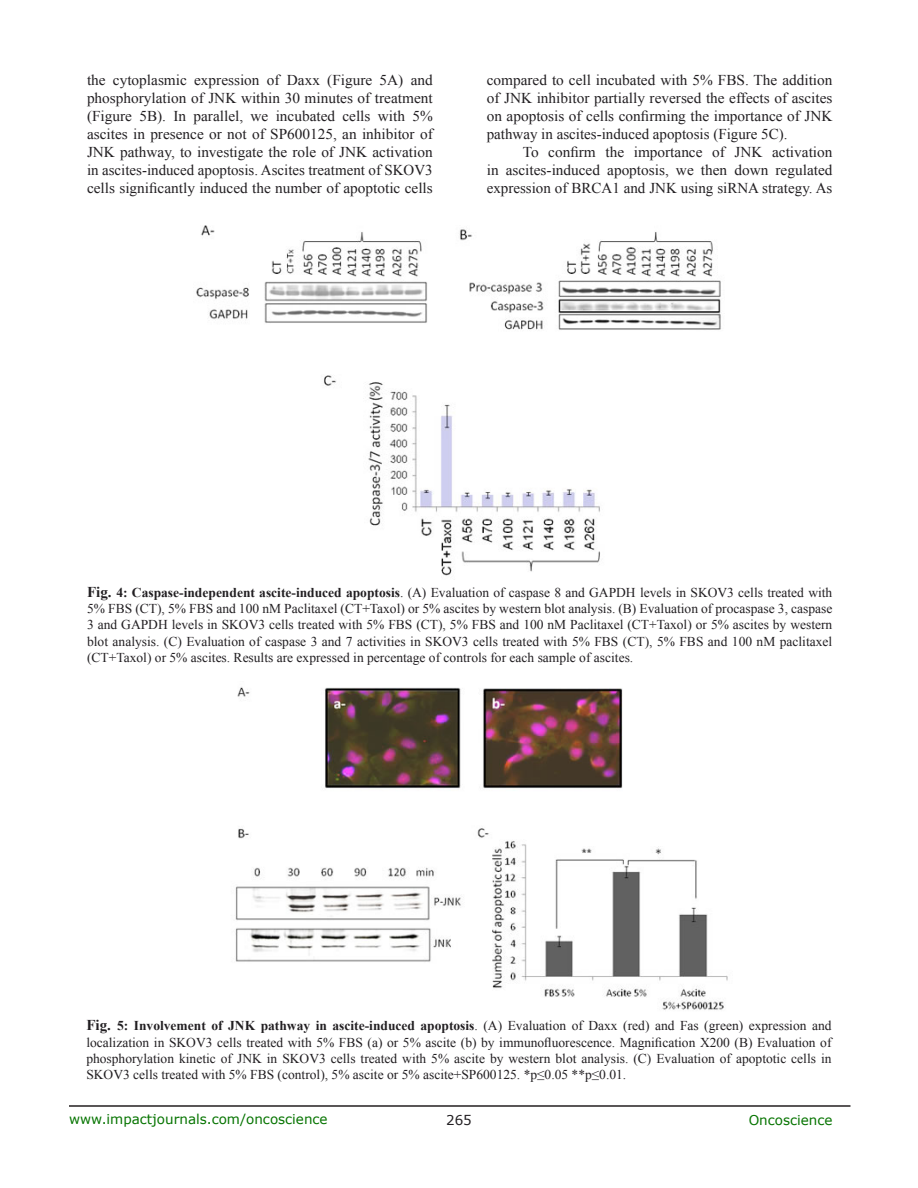
<style>
.page{position:relative;width:918px;height:1188px;background:#fff}
.page>*{position:absolute;margin:0;border:0;box-sizing:border-box;transform-origin:0 0}
.BodyText{font:15px/18px "Times New Roman";color:#221f22;text-align:justify}
.FigureText{font:13.5px/16.2px "Times New Roman";color:#221f22;text-align:justify}
.t1{font:13.5px "Verdana";color:#067400}
.t2{font:13.5px "Verdana";color:#221f22}
.s1{font-weight:700;font-size:15px}
.s2{font-weight:700}
</style>
<div class="page">
<hr style="left:69px;top:1105px;width:781px;height:2px;background:#231f20">
<img style="left:196px;top:225px;width:525px;height:351px">
<img style="left:235px;top:687px;width:493px;height:323px">
<p class="BodyText" style="left:87px;top:71px;width:347px">the cytoplasmic expression of Daxx (Figure 5A) and phosphorylation of JNK within 30 minutes of treatment (Figure 5B). In parallel, we incubated cells with 5% ascites in presence or not of SP600125, an inhibitor of JNK pathway, to investigate the role of JNK activation in ascites-induced apoptosis. Ascites treatment of SKOV3 cells significantly induced the number of apoptotic cells</p>
<p class="BodyText" style="left:487px;top:71px;width:347px">compared to cell incubated with 5% FBS. The addition of JNK inhibitor partially reversed the effects of ascites on apoptosis of cells confirming the importance of JNK pathway in ascites-induced apoptosis (Figure 5C).</p>
<p class="BodyText" style="left:487px;top:143px;width:347px;text-indent:36px">To confirm the importance of JNK activation in ascites-induced apoptosis, we then down regulated expression of BRCA1 and JNK using siRNA strategy. As</p>
<p class="FigureText" style="left:87px;top:584px;width:747px"><span class="s1">Fig.</span> <span class="s2">4: Caspase-independent ascite-induced apoptosis</span>. (A) Evaluation of caspase 8 and GAPDH levels in SKOV3 cells treated with 5% FBS (CT), 5% FBS and 100 nM Paclitaxel (CT+Taxol) or 5% ascites by western blot analysis. (B) Evaluation of procaspase 3, caspase 3 and GAPDH levels in SKOV3 cells treated with 5% FBS (CT), 5% FBS and 100 nM Paclitaxel (CT+Taxol) or 5% ascites by western blot analysis. (C) Evaluation of caspase 3 and 7 activities in SKOV3 cells treated with 5% FBS (CT), 5% FBS and 100 nM paclitaxel (CT+Taxol) or 5% ascites. Results are expressed in percentage of controls for each sample of ascites.</p>
<p class="FigureText" style="left:86px;top:1018px;width:747px"><span class="s1">Fig.</span> <span class="s2">5: Involvement of JNK pathway in ascite-induced apoptosis</span>. (A) Evaluation of Daxx (red) and Fas (green) expression and localization in SKOV3 cells treated with 5% FBS (a) or 5% ascite (b) by immunofluorescence. Magnification X200 (B) Evaluation of phosphorylation kinetic of JNK in SKOV3 cells treated with 5% ascite by western blot analysis. (C) Evaluation of apoptotic cells in SKOV3 cells treated with 5% FBS (control), 5% ascite or 5% ascite+SP600125. *p≤0.05 **p≤0.01.</p>
<p class="t1" style="left:69px;top:1110px;width:260px">www.impactjournals.com/oncoscience</p>
<p class="t2" style="left:446px;top:1111px;width:27px">265</p>
<p class="t1" style="left:749px;top:1111px;width:85px">Oncoscience</p>
</div>
